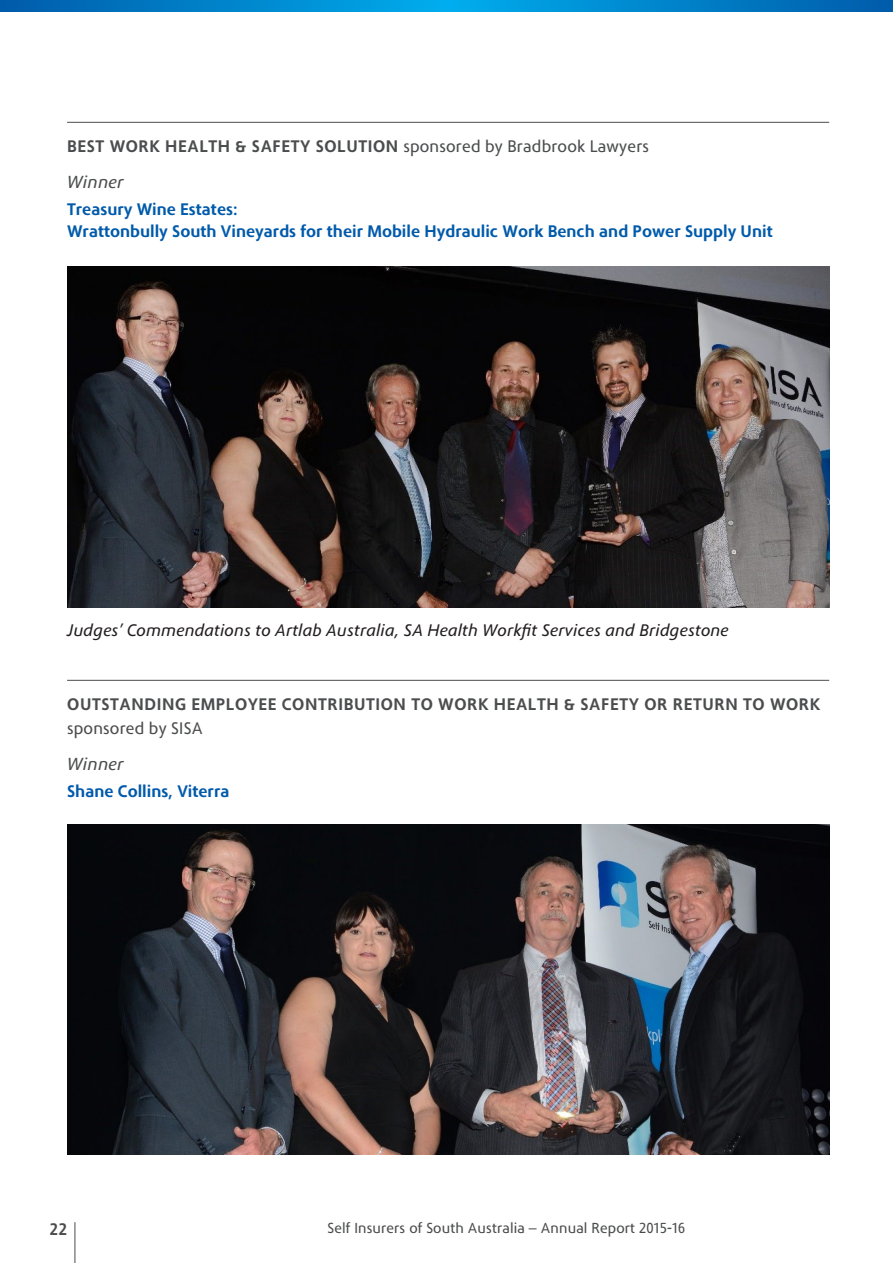
<style>
.page{position:relative;width:893px;height:1263px;background:#fff}
.page>*{position:absolute;margin:0;border:0;box-sizing:border-box;transform-origin:0 0}
.t1{font:italic 18px "Phoenica STD";letter-spacing:.01em;color:#4b4c4d}
.t2{font:700 17.25px/22.5px "Phoenica STD";color:#015aaa}
.t3{font:italic 17.25px "Phoenica STD";letter-spacing:.01em;color:#231f20}
.t4{font:700 17.25px "Phoenica STD";letter-spacing:.035em;color:#4b4c4d}
.t5{font:17.25px "Phoenica STD";letter-spacing:.01em;color:#4b4c4d}
.t6{font:15px "Phoenica STD";letter-spacing:.01em;color:#4b4c4d}
.s1{font-weight:700}
</style>
<div class="page">
<hr style="left:75px;top:1221px;width:1px;height:41px;background:#4b4c4d">
<img style="left:67px;top:266px;width:762px;height:341px">
<img style="left:67px;top:824px;width:762px;height:329px">
<hr style="left:67px;top:122px;width:762px;height:1px;background:#4b4c4d">
<hr style="left:67px;top:680px;width:762px;height:1px;background:#4b4c4d">
<svg style="left:0;top:0;width:893px;height:12px;background:#0083cb"></svg>
<p class="t4" style="left:67px;top:137px;width:71px">Best Work</p>
<p class="t5" style="left:165px;top:138px;width:485px"><span class="s1">H ealth &amp; Safety Solutio n</span> sponsored by Bradbrook Lawyers</p>
<p class="t1" style="left:67px;top:173px;width:58px">Winner</p>
<p class="t2" style="left:67px;top:198px;width:707px">Treasury Wine Estates:<br>Wrattonbully South Vineyards for their Mobile Hydraulic Work Bench and Power Supply Unit</p>
<p class="t3" style="left:67px;top:621px;width:663px">Judges’ Commendations to Artlab Australia, SA Health Workfit Services and Bridgestone</p>
<p class="t4" style="left:67px;top:695px;width:36px">Outsta</p>
<p class="t4" style="left:132px;top:695px;width:72px">nding Emplo</p>
<p class="t4" style="left:248px;top:695px;width:219px">yee Contri bution to Work</p>
<p class="t4" style="left:494px;top:695px;width:305px">Health &amp; Safety or Return to Work</p>
<p class="t5" style="left:67px;top:719px;width:137px">sponsored by SISA</p>
<p class="t1" style="left:67px;top:754px;width:58px">Winner</p>
<p class="t2" style="left:67px;top:780px;width:164px">Shane Collins, Viterra</p>
<p class="t4" style="left:50px;top:1219px;width:19px">22</p>
<p class="t6" style="left:327px;top:1220px;width:360px">Self Insurers of South Australia – Annual Report 2015-16</p>
</div>
